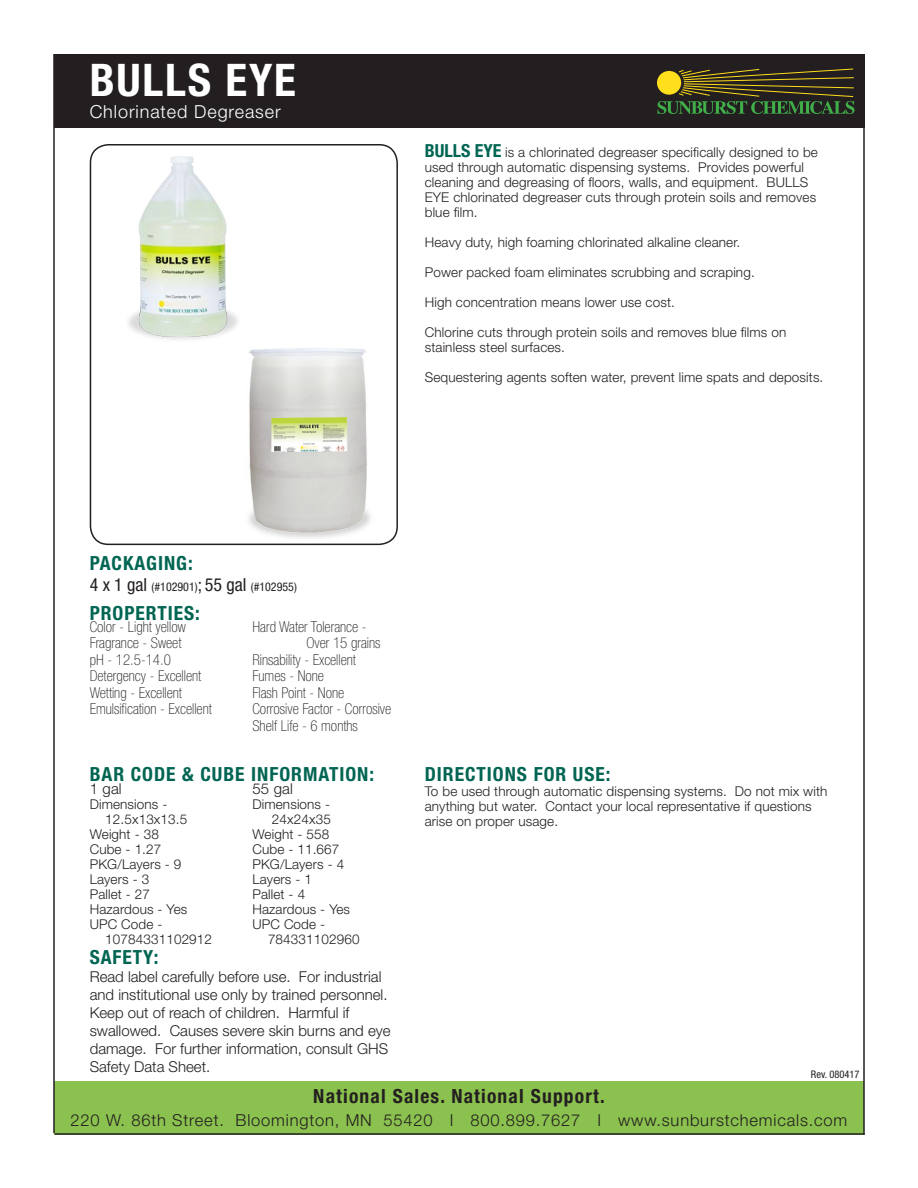
<style>
.page{position:relative;width:918px;height:1188px;background:#fff}
.page>*{position:absolute;margin:0;border:0;box-sizing:border-box;transform-origin:0 0}
.t1{font:700 condensed 45px "Helvetica Neue LT Std";letter-spacing:.04em;color:#fff}
.t2{font:700 condensed 19.5px "Helvetica Neue LT Std";letter-spacing:.05em;color:#006552}
.t3{font:700 condensed 19.5px "Helvetica Neue LT Std";letter-spacing:.06em;color:#231f20}
.t4{font:300 18px "Helvetica Neue LT Std";letter-spacing:.05em;color:#fff}
.t5{font:300 16.5px "Helvetica Neue LT Std";letter-spacing:.05em;color:#231f20}
.t6{font:100 condensed 15px/16.5px "Helvetica Neue LT Std";color:#231f20}
.t7{font:300 15px/18px "Helvetica Neue LT Std";color:#231f20}
.t8{font:300 13.5px/15px "Helvetica Neue LT Std";letter-spacing:.01em;color:#231f20}
.t9{font:condensed 12px "Helvetica Neue LT Std";color:#231f20}
.t10{font:condensed 10.5px "Helvetica Neue LT Std";color:#231f20}
.s1{font-weight:700;font-stretch:condensed;font-size:18px;color:#006552}
.s2{font-size:18px}
</style>
<div class="page">
<div style="left:54px;top:54px;width:590px;height:74px;background:#231f20"></div>
<div style="left:54px;top:1081px;width:810px;height:54px;background:#8bc14e"></div>
<div style="left:90px;top:144px;width:308px;height:401px;border:2px solid #231f20;border-radius:18px"></div>
<div style="left:644px;top:54px;width:221px;height:74px;background:#231f20"></div>
<svg style="left:657px;top:68px;width:198px;height:46px"></svg>
<hr style="left:53px;top:54px;width:2px;height:1079px;background:#231f20">
<hr style="left:863px;top:108px;width:2px;height:1027px;background:#231f20">
<hr style="left:55px;top:1133px;width:810px;height:2px;background:#231f20">
<img style="left:128px;top:156px;width:110px;height:184px">
<img style="left:248px;top:348px;width:123px;height:190px">
<p class="t1" style="left:90px;top:53px;width:208px">BULLS EYE</p>
<p class="t4" style="left:90px;top:100px;width:193px">Chlorinated Degreaser</p>
<p class="t8" style="left:425px;top:144px;width:395px"><span class="s1">BULLS EYE</span> is a chlorinated degreaser specifically designed to be used through automatic dispensing systems. Provides powerful cleaning and degreasing of floors, walls, and equipment. BULLS EYE chlorinated degreaser cuts through protein soils and removes blue film.</p>
<p class="t8" style="left:425px;top:234px;width:317px">Heavy duty, high foaming chlorinated alkaline cleaner.</p>
<p class="t8" style="left:425px;top:264px;width:331px">Power packed foam eliminates scrubbing and scraping.</p>
<p class="t8" style="left:425px;top:294px;width:252px">High concentration means lower use cost.</p>
<p class="t8" style="left:425px;top:324px;width:363px">Chlorine cuts through protein soils and removes blue films on stainless steel surfaces.</p>
<p class="t8" style="left:425px;top:369px;width:400px">Sequestering agents soften water, prevent lime spats and deposits.</p>
<p class="t2" style="left:90px;top:551px;width:105px">PACKAGING:</p>
<p class="t9" style="left:90px;top:580px;width:209px"><span class="s2">4 x 1 gal</span> (#102901)<span class="s2">; 55 gal</span> (#102955)</p>
<p class="t2" style="left:90px;top:601px;width:112px">PROPERTIES:</p>
<p class="t6" style="left:306px;top:618px;width:76px;text-indent:-54px">Hard Water Tolerance -<br>Over 15 grains</p>
<p class="t6" style="left:252px;top:651px;width:105px">Rinsability - Excellent</p>
<p class="t6" style="left:252px;top:668px;width:73px">Fumes - None</p>
<p class="t6" style="left:252px;top:684px;width:93px">Flash Point - None</p>
<p class="t6" style="left:252px;top:701px;width:140px">Corrosive Factor - Corrosive</p>
<p class="t6" style="left:252px;top:717px;width:107px">Shelf Life - 6 months</p>
<p class="t2" style="left:90px;top:762px;width:286px">BAR CODE &amp; CUBE INFORMATION:</p>
<p class="t6" style="left:90px;top:618px;width:98px">Color - Light yellow</p>
<p class="t6" style="left:90px;top:635px;width:93px">Fragrance - Sweet</p>
<p class="t6" style="left:90px;top:651px;width:83px">pH - 12.5-14.0</p>
<p class="t6" style="left:90px;top:668px;width:113px">Detergency - Excellent</p>
<p class="t6" style="left:90px;top:684px;width:94px">Wetting - Excellent</p>
<p class="t6" style="left:90px;top:701px;width:124px">Emulsification - Excellent</p>
<p class="t7" style="left:90px;top:780px;width:34px">1 gal</p>
<p class="t8" style="left:90px;top:797px;width:79px">Dimensions -</p>
<p class="t8" style="left:105px;top:812px;width:84px">12.5x13x13.5</p>
<p class="t8" style="left:90px;top:827px;width:71px">Weight - 38</p>
<p class="t8" style="left:90px;top:842px;width:73px">Cube - 1.27</p>
<p class="t8" style="left:90px;top:857px;width:93px">PKG/Layers - 9</p>
<p class="t8" style="left:90px;top:872px;width:61px">Layers - 3</p>
<p class="t8" style="left:90px;top:887px;width:62px">Pallet - 27</p>
<p class="t8" style="left:90px;top:902px;width:99px">Hazardous - Yes</p>
<p class="t8" style="left:90px;top:917px;width:74px">UPC Code -</p>
<p class="t8" style="left:105px;top:932px;width:108px">10784331102912</p>
<p class="t7" style="left:252px;top:780px;width:42px">55 gal</p>
<p class="t8" style="left:252px;top:797px;width:79px">Dimensions -</p>
<p class="t8" style="left:272px;top:812px;width:60px">24x24x35</p>
<p class="t8" style="left:252px;top:827px;width:78px">Weight - 558</p>
<p class="t8" style="left:252px;top:842px;width:88px">Cube - 11.667</p>
<p class="t8" style="left:252px;top:857px;width:93px">PKG/Layers - 4</p>
<p class="t8" style="left:252px;top:872px;width:61px">Layers - 1</p>
<p class="t8" style="left:252px;top:887px;width:54px">Pallet - 4</p>
<p class="t8" style="left:252px;top:902px;width:99px">Hazardous - Yes</p>
<p class="t8" style="left:252px;top:917px;width:74px">UPC Code -</p>
<p class="t8" style="left:268px;top:932px;width:93px">784331102960</p>
<p class="t2" style="left:90px;top:945px;width:70px">SAFETY:</p>
<p class="t7" style="left:90px;top:967px;width:302px">Read label carefully before use. For industrial and institutional use only by trained personnel.<br>Keep out of reach of children. Harmful if swallowed. Causes severe skin burns and eye damage. For further information, consult GHS Safety Data Sheet.</p>
<p class="t2" style="left:425px;top:762px;width:187px">DIRECTIONS FOR USE:</p>
<p class="t8" style="left:425px;top:783px;width:404px">To be used through automatic dispensing systems. Do not mix with anything but water. Contact your local representative if questions arise on proper usage.</p>
<p class="t10" style="left:811px;top:1068px;width:50px">Rev. 080417</p>
<p class="t3" style="left:313px;top:1085px;width:293px">National Sales. National Support.</p>
<p class="t5" style="left:71px;top:1110px;width:778px">220 W. 86th Street. Bloomington, MN 55420 I 800.899.7627 I www.sunburstchemicals.com</p>
</div>
